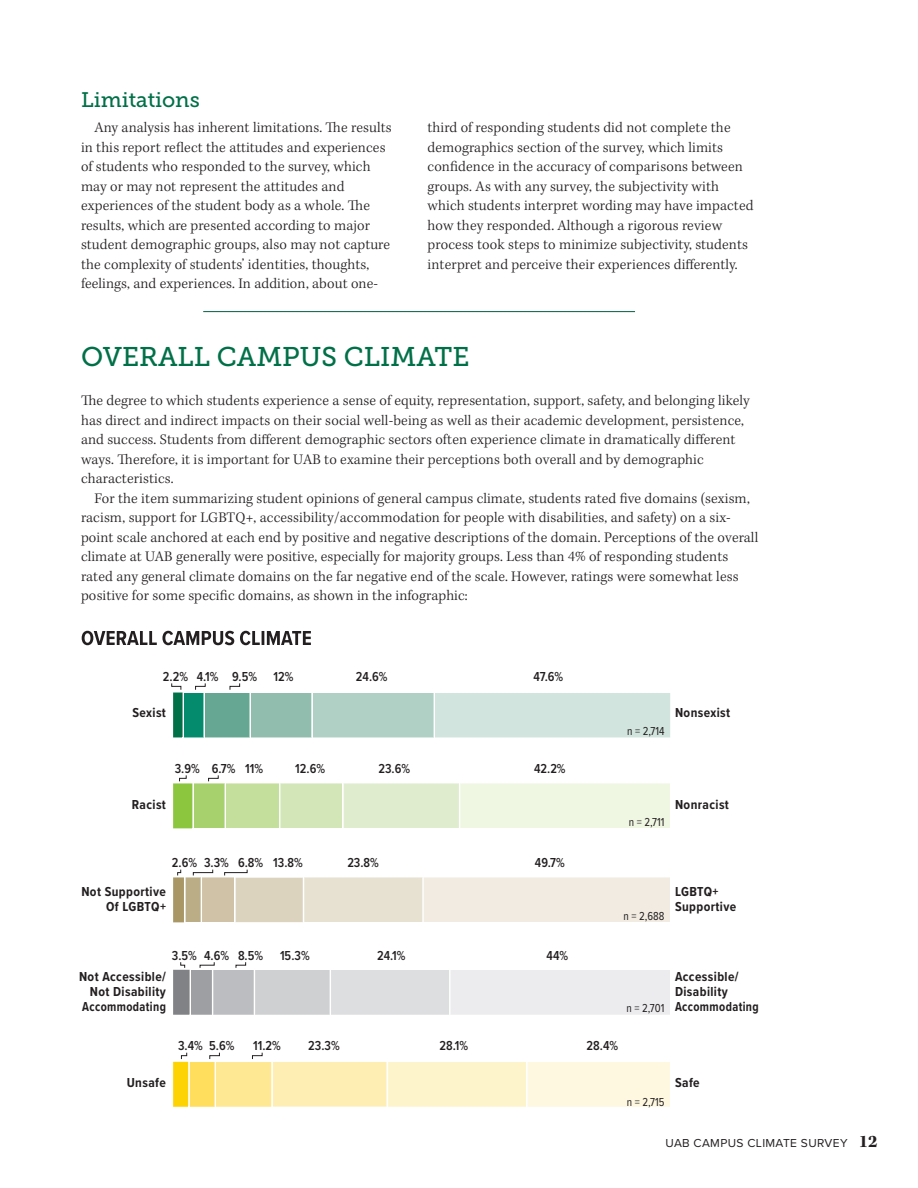
<style>
.page{position:relative;width:918px;height:1188px;background:#fff}
.page>*{position:absolute;margin:0;border:0;box-sizing:border-box;transform-origin:0 0}
.t1{font:27px "Museo Slab 500";color:#007049}
.t2{font:21px "Museo Slab 500";color:#007049}
.TXT{font:300 15px/19.5px "Kepler Std";letter-spacing:.01em;color:#231f20}
.TXF{font:300 15px/19.5px "Kepler Std";letter-spacing:.01em;color:#231f20}
.TXT-2{font:700 13.5px/15px "Proxima Nova Cond";letter-spacing:.03em;color:#231f20;text-align:right}
.TXT-3{font:600 13.5px "Proxima Nova Cond";color:#231f20}
.TXT-4{font:12px "Proxima Nova Cond";color:#231f20}
.t3{font:12px "Proxima Nova";letter-spacing:.03em;color:#231f20}
.s1{font-family:"Kepler Std";font-weight:700;font-size:18px}
</style>
<div class="page">
<svg style="left:171px;top:683px;width:499px;height:55px"></svg>
<svg style="left:173px;top:775px;width:497px;height:54px"></svg>
<svg style="left:173px;top:869px;width:497px;height:54px"></svg>
<svg style="left:173px;top:962px;width:497px;height:53px"></svg>
<svg style="left:173px;top:1052px;width:497px;height:55px"></svg>
<svg style="left:82px;top:631px;width:229px;height:14px"></svg>
<hr style="left:203px;top:311px;width:432px;height:1px;background:#006142">
<h2 class="t2" style="left:81px;top:88px;width:120px">Limitations</h2>
<p class="TXF" style="left:81px;top:118px;width:312px;text-indent:14px">Any analysis has inherent limitations. The results in this report reflect the attitudes and experiences of students who responded to the survey, which may or may not represent the attitudes and experiences of the student body as a whole. The results, which are presented according to major student demographic groups, also may not capture the complexity of students’ identities, thoughts, feelings, and experiences. In addition, about one-</p>
<p class="TXF" style="left:428px;top:118px;width:328px">third of responding students did not complete the demographics section of the survey, which limits confidence in the accuracy of comparisons between groups. As with any survey, the subjectivity with which students interpret wording may have impacted how they responded. Although a rigorous review process took steps to minimize subjectivity, students interpret and perceive their experiences differently.</p>
<h1 class="t1" style="left:81px;top:342px;width:390px">OVERALL CAMPUS CLIMATE</h1>
<p class="TXT" style="left:81px;top:391px;width:670px">The degree to which students experience a sense of equity, representation, support, safety, and belonging likely has direct and indirect impacts on their social well-being as well as their academic development, persistence, and success. Students from different demographic sectors often experience climate in dramatically different ways. Therefore, it is important for UAB to examine their perceptions both overall and by demographic characteristics.</p>
<p class="TXT" style="left:81px;top:489px;width:679px;text-indent:14px">For the item summarizing student opinions of general campus climate, students rated five domains (sexism, racism, support for LGBTQ+, accessibility/accommodation for people with disabilities, and safety) on a six&shy;point scale anchored at each end by positive and negative descriptions of the domain. Perceptions of the overall climate at UAB generally were positive, especially for majority groups. Less than 4% of responding students rated any general climate domains on the far negative end of the scale. However, ratings were somewhat less positive for some specific domains, as shown in the infographic:</p>
<p class="TXT-3" style="left:163px;top:667px;width:27px">2.2%</p>
<p class="TXT-3" style="left:197px;top:667px;width:23px">4.1%</p>
<p class="TXT-3" style="left:232px;top:667px;width:26px">9.5%</p>
<p class="TXT-3" style="left:274px;top:667px;width:21px">12%</p>
<p class="TXT-3" style="left:356px;top:667px;width:33px">24.6%</p>
<p class="TXT-3" style="left:533px;top:667px;width:31px">47.6%</p>
<p class="TXT-2" style="left:132px;top:705px;width:35px">Sexist</p>
<p class="TXT-2" style="left:675px;top:705px;width:57px">Nonsexist</p>
<p class="TXT-3" style="left:175px;top:759px;width:27px">3.9%</p>
<p class="TXT-3" style="left:212px;top:759px;width:25px">6.7%</p>
<p class="TXT-3" style="left:245px;top:759px;width:19px">11%</p>
<p class="TXT-3" style="left:295px;top:759px;width:31px">12.6%</p>
<p class="TXT-3" style="left:378px;top:759px;width:33px">23.6%</p>
<p class="TXT-3" style="left:534px;top:759px;width:33px">42.2%</p>
<p class="TXT-4" style="left:627px;top:722px;width:39px">n = 2,714</p>
<p class="TXT-2" style="left:132px;top:796px;width:36px">Racist</p>
<p class="TXT-2" style="left:675px;top:796px;width:55px">Nonracist</p>
<p class="TXT-3" style="left:172px;top:853px;width:27px">2.6%</p>
<p class="TXT-3" style="left:204px;top:853px;width:26px">3.3%</p>
<p class="TXT-3" style="left:238px;top:853px;width:27px">6.8%</p>
<p class="TXT-3" style="left:273px;top:853px;width:31px">13.8%</p>
<p class="TXT-3" style="left:347px;top:853px;width:33px">23.8%</p>
<p class="TXT-3" style="left:535px;top:853px;width:31px">49.7%</p>
<p class="TXT-4" style="left:629px;top:813px;width:37px">n = 2,711</p>
<p class="TXT-2" style="left:81px;top:884px;width:86px">Not Supportive<br>Of LGBTQ+</p>
<p class="TXT-2" style="left:675px;top:884px;width:63px;text-align:left">LGBTQ+<br>Supportive</p>
<p class="TXT-4" style="left:624px;top:907px;width:42px">n = 2,688</p>
<p class="TXT-3" style="left:172px;top:945px;width:27px">3.5%</p>
<p class="TXT-3" style="left:204px;top:945px;width:26px">4.6%</p>
<p class="TXT-3" style="left:238px;top:945px;width:27px">8.5%</p>
<p class="TXT-3" style="left:280px;top:945px;width:31px">15.3%</p>
<p class="TXT-3" style="left:377px;top:945px;width:30px">24.1%</p>
<p class="TXT-3" style="left:547px;top:945px;width:23px">44%</p>
<p class="TXT-2" style="left:79px;top:968px;width:88px">Not Accessible/<br>Not Disability<br>Accommodating</p>
<p class="TXT-2" style="left:675px;top:968px;width:85px;text-align:left">Accessible/<br>Disability<br>Accommodating</p>
<p class="TXT-4" style="left:627px;top:999px;width:39px">n = 2,701</p>
<p class="TXT-3" style="left:178px;top:1036px;width:26px">3.4%</p>
<p class="TXT-3" style="left:209px;top:1036px;width:27px">5.6%</p>
<p class="TXT-3" style="left:253px;top:1036px;width:29px">11.2%</p>
<p class="TXT-3" style="left:308px;top:1036px;width:33px">23.3%</p>
<p class="TXT-3" style="left:440px;top:1036px;width:30px">28.1%</p>
<p class="TXT-3" style="left:587px;top:1036px;width:33px">28.4%</p>
<p class="TXT-2" style="left:127px;top:1075px;width:41px">Unsafe</p>
<p class="TXT-2" style="left:675px;top:1075px;width:26px">Safe</p>
<p class="TXT-4" style="left:627px;top:1093px;width:39px">n = 2,715</p>
<p class="t3" style="left:666px;top:1134px;width:213px">UAB CAMPUS CLIMATE SURVEY <span class="s1">12</span></p>
</div>
